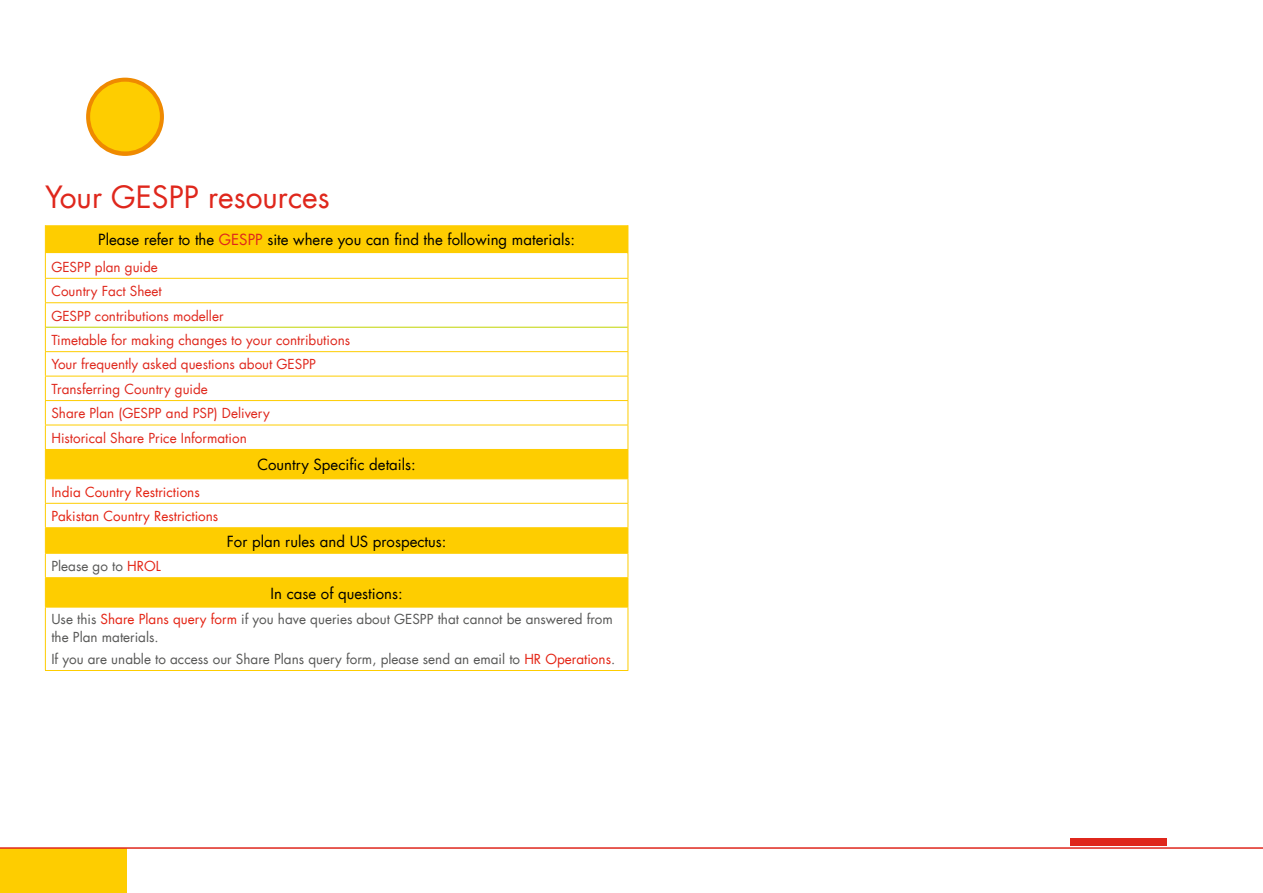
<style>
.page{position:relative;width:1263px;height:893px;background:#fff}
.page>*{position:absolute;margin:0;border:0;box-sizing:border-box;transform-origin:0 0}
.t1{font:30px "Futura LT";color:#df271c}
.t2{font:15px "Futura LT";color:#000}
.t3{font:13.5px/24.5px "Futura LT";color:#df271c}
.t4{font:13.5px/18px "Futura LT";color:#575756}
.t5{font:13.5px/24.5px "Futura LT";color:#e42313}
.s1{color:#df271c}
.s2{color:#e42313}
</style>
<div class="page">
<div style="left:0;top:849px;width:126px;height:44px;background:#fecd00"></div>
<hr style="left:0;top:847px;width:1263px;height:2px;background:#df271c">
<div style="left:1070px;top:838px;width:96px;height:8px;background:#df271c"></div>
<svg style="left:46px;top:225px;width:582px;height:382px"></svg>
<hr style="left:46px;top:253px;width:582px;height:2px;background:#fff">
<hr style="left:45px;top:478px;width:583px;height:1px;background:#fecd00">
<hr style="left:45px;top:503px;width:583px;height:1px;background:#fecd00">
<hr style="left:45px;top:553px;width:583px;height:1px;background:#fecd00">
<svg style="left:45px;top:225px;width:1px;height:382px"></svg>
<svg style="left:628px;top:225px;width:1px;height:382px"></svg>
<hr style="left:45px;top:607px;width:583px;height:1px;background:#fecd00">
<hr style="left:45px;top:607px;width:1px;height:63px;background:#fecd00">
<hr style="left:628px;top:607px;width:1px;height:63px;background:#fecd00">
<hr style="left:45px;top:278px;width:583px;height:1px;background:#fecd00">
<hr style="left:45px;top:302px;width:583px;height:1px;background:#fecd00">
<hr style="left:45px;top:351px;width:583px;height:1px;background:#fecd00">
<hr style="left:45px;top:376px;width:583px;height:1px;background:#fecd00">
<hr style="left:45px;top:400px;width:583px;height:1px;background:#fecd00">
<hr style="left:45px;top:425px;width:583px;height:1px;background:#fecd00">
<hr style="left:45px;top:449px;width:583px;height:1px;background:#fecd00">
<hr style="left:45px;top:527px;width:583px;height:1px;background:#fecd00">
<hr style="left:45px;top:577px;width:583px;height:1px;background:#fecd00">
<hr style="left:45px;top:670px;width:583px;height:1px;background:#fecd00">
<hr style="left:46px;top:327px;width:582px;height:1px;background:#c0d400">
<svg style="left:86px;top:78px;width:78px;height:78px"></svg>
<div style="left:90px;top:82px;width:70px;height:69px;background:#fecd00;border-radius:50%"></div>
<h1 class="t1" style="left:45px;top:178px;width:286px">Your GESPP resources</h1>
<p class="t2" style="left:98px;top:230px;width:478px">Please refer to the <span class="s1">GESPP</span> site where you can find the following materials:</p>
<p class="t3" style="left:51px;top:255px;width:300px">GESPP plan guide<br>Country Fact Sheet<br>GESPP contributions modeller<br>Timetable for making changes to your contributions<br>Your frequently asked questions about GESPP<br>Transferring Country guide<br>Share Plan (GESPP and PSP) Delivery<br>Historical Share Price Information</p>
<p class="t2" style="left:257px;top:455px;width:160px">Country Specific details:</p>
<p class="t5" style="left:51px;top:480px;width:168px">India Country Restrictions<br>Pakistan Country Restrictions</p>
<p class="t2" style="left:227px;top:532px;width:221px">For plan rules and US prospectus:</p>
<p class="t4" style="left:51px;top:557px;width:111px">Please go to <span class="s2">HROL</span></p>
<p class="t2" style="left:271px;top:583px;width:134px">In case of questions:</p>
<p class="t4" style="left:51px;top:610px;width:563px">Use this <span class="s2">Share Plans query form</span> if you have queries about GESPP that cannot be answered from the Plan materials.</p>
<p class="t4" style="left:51px;top:651px;width:565px">If you are unable to access our Share Plans query form, please send an email to <span class="s2">HR Operations</span>.</p>
</div>
